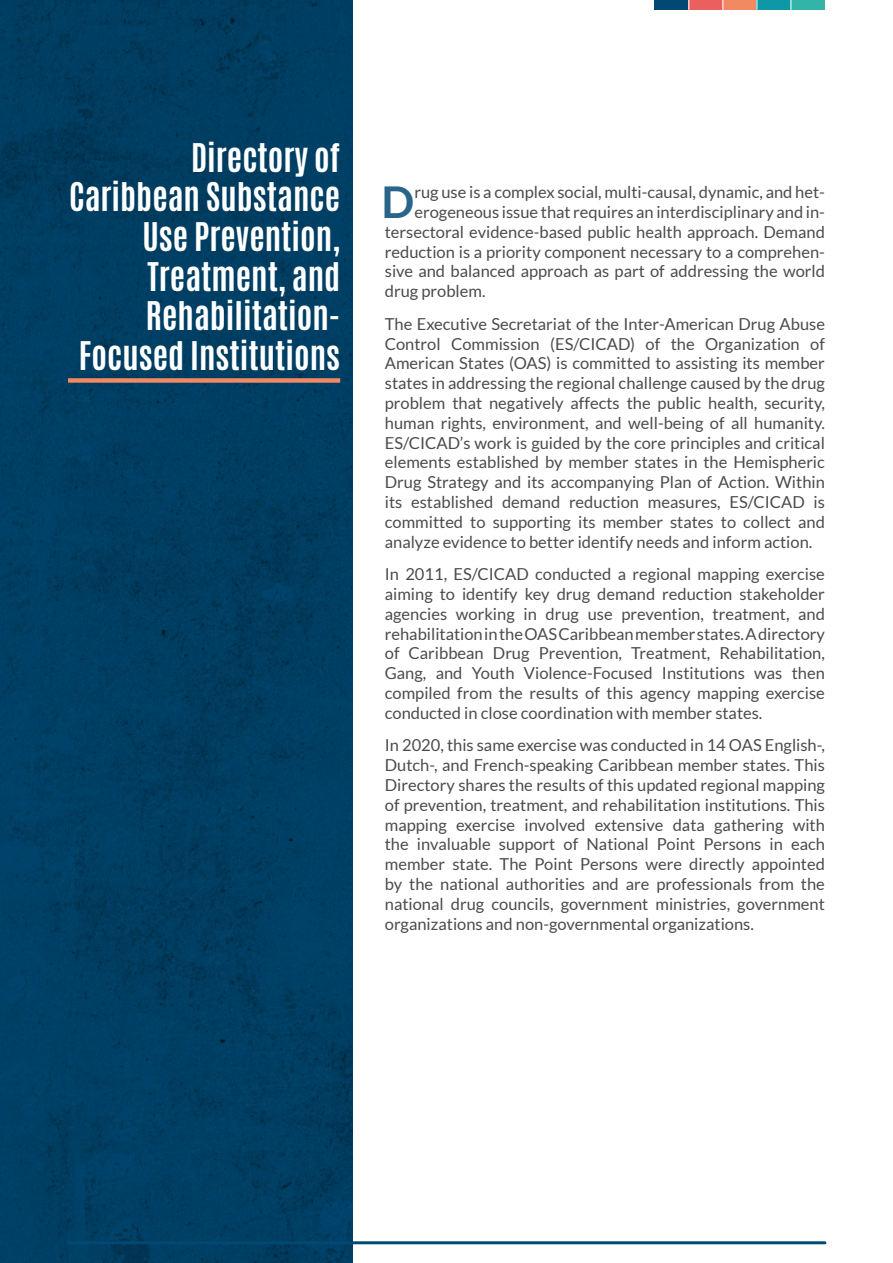
<style>
.page{position:relative;width:893px;height:1263px;background:#fff}
.page>*{position:absolute;margin:0;border:0;box-sizing:border-box;transform-origin:0 0}
.t1{font:700 43.95px "Lato";color:#286589}
.Tit2{font:700 33px/39.6px "Antonio";color:#fff;text-align:right}
.t2{font:16.5px/19.8px "Lato";color:#4b4b4a;text-align:justify}
</style>
<div class="page">
<img style="left:0;top:0;width:353px;height:1263px">
<hr style="left:68px;top:1241px;width:757px;height:3px;background:#014873">
<div style="left:655px;top:0;width:34px;height:10px;background:#014873"></div>
<div style="left:689px;top:0;width:34px;height:10px;background:#eb5f5f"></div>
<div style="left:723px;top:0;width:34px;height:10px;background:#f18963"></div>
<div style="left:757px;top:0;width:34px;height:10px;background:#0e97a7"></div>
<div style="left:791px;top:0;width:34px;height:10px;background:#33b4a8"></div>
<div style="left:68px;top:378px;width:272px;height:5px;background:#f18963"></div>
<p class="Tit2" style="left:69px;top:138px;width:272px">Directory of<br>Caribbean Substance<br>Use Prevention,<br>Treatment, and<br>Rehabilitation-<br>Focused Institutions</p>
<p class="t1" style="left:382px;top:177px;width:34px">D</p>
<p class="t2" style="left:414px;top:182px;width:412px">rug use is a complex social, multi-causal, dynamic, and het-</p>
<p class="t2" style="left:414px;top:202px;width:412px">erogeneous issue that requires an interdisciplinary and in-</p>
<p class="t2" style="left:385px;top:222px;width:442px">tersectoral evidence-based public health approach. Demand</p>
<p class="t2" style="left:385px;top:242px;width:442px">reduction is a priority component necessary to a comprehen-</p>
<p class="t2" style="left:385px;top:261px;width:442px">sive and balanced approach as part of addressing the world</p>
<p class="t2" style="left:385px;top:281px;width:102px">drug problem.</p>
<p class="t2" style="left:385px;top:314px;width:442px">The Executive Secretariat of the Inter-American Drug Abuse Control Commission (ES/CICAD) of the Organization of American States (OAS) is committed to assisting its member states in addressing the regional challenge caused by the drug problem that negatively affects the public health, security, human rights, environment, and well-being of all humanity.<br>ES/CICAD’s work is guided by the core principles and critical elements established by member states in the Hemispheric Drug Strategy and its accompanying Plan of Action. Within its established demand reduction measures, ES/CICAD is committed to supporting its member states to collect and analyze evidence to better identify needs and inform action.</p>
<p class="t2" style="left:385px;top:564px;width:442px">In 2011, ES/CICAD conducted a regional mapping exercise aiming to identify key drug demand reduction stakeholder agencies working in drug use prevention, treatment, and rehabilitation in the OAS Caribbean member states. A directory of Caribbean Drug Prevention, Treatment, Rehabilitation, Gang, and Youth Violence-Focused Institutions was then compiled from the results of this agency mapping exercise conducted in close coordination with member states.</p>
<p class="t2" style="left:385px;top:735px;width:442px">In 2020, this same exercise was conducted in 14 OAS English-, Dutch-, and French-speaking Caribbean member states. This Directory shares the results of this updated regional mapping of prevention, treatment, and rehabilitation institutions. This mapping exercise involved extensive data gathering with the invaluable support of National Point Persons in each member state. The Point Persons were directly appointed by the national authorities and are professionals from the national drug councils, government ministries, government organizations and non-governmental organizations.</p>
</div>
